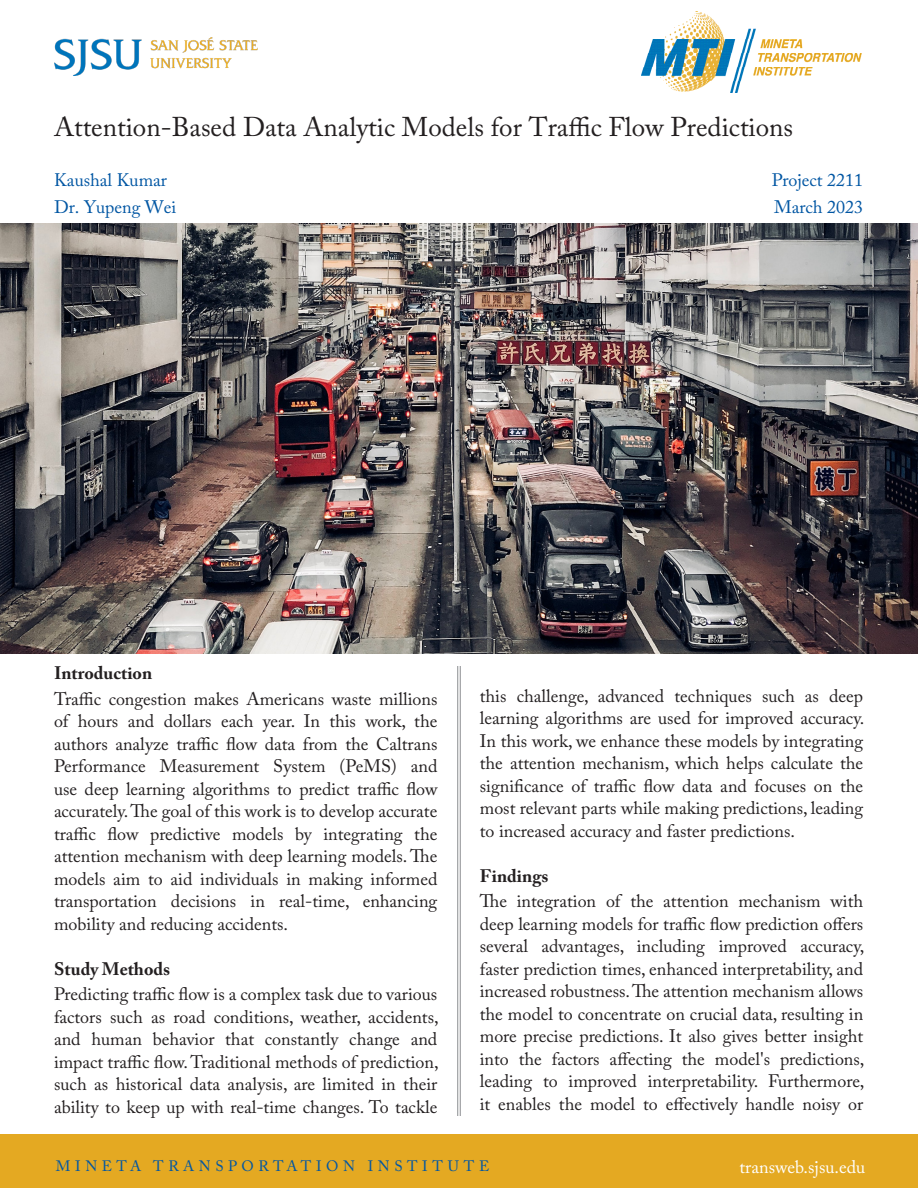
<style>
.page{position:relative;width:918px;height:1188px;background:#fff}
.page>*{position:absolute;margin:0;border:0;box-sizing:border-box;transform-origin:0 0}
.t1{font:27px "Adobe Caslon Pro";color:#231f20}
.Body_Text{font:18px/22.5px "Adobe Caslon Pro";color:#231f20;text-align:justify}
.Project____Month_Yea{font:18px/27px "Adobe Caslon Pro";color:#0156a3}
.t2{font:700 18px "Adobe Caslon Pro";color:#231f20}
.t3{font:18px "Adobe Caslon Pro";color:#fff}
.t4{font:15px "Adobe Caslon Pro";letter-spacing:.3em;color:#0156a3}
</style>
<div class="page">
<div style="left:0;top:1134px;width:918px;height:54px;background:#e4a922"></div>
<hr style="left:460px;top:666px;width:1px;height:450px;background:#8a8c8f">
<hr style="left:457px;top:666px;width:1px;height:450px;background:#8a8c8f">
<img style="left:54px;top:37px;width:203px;height:39px">
<img style="left:0;top:223px;width:918px;height:430px">
<img style="left:641px;top:12px;width:221px;height:80px">
<p class="t1" style="left:54px;top:111px;width:741px">Attention-Based Data Analytic Models for Traffic Flow Predictions</p>
<p class="Project____Month_Yea" style="left:54px;top:166px;width:124px">Kaushal Kumar<br>Dr. Yupeng Wei</p>
<p class="Project____Month_Yea" style="left:772px;top:166px;width:93px">Project 2211</p>
<p class="Project____Month_Yea" style="left:774px;top:193px;width:91px">March 2023</p>
<p class="t2" style="left:54px;top:662px;width:100px">Introduction</p>
<p class="Body_Text" style="left:54px;top:687px;width:385px">Traffic congestion makes Americans waste millions of hours and dollars each year. In this work, the authors analyze traffic flow data from the Caltrans Performance Measurement System (PeMS) and use deep learning algorithms to predict traffic flow accurately. The goal of this work is to develop accurate traffic flow predictive models by integrating the attention mechanism with deep learning models. The models aim to aid individuals in making informed transportation decisions in real-time, enhancing mobility and reducing accidents.</p>
<p class="t2" style="left:54px;top:958px;width:118px">Study Methods</p>
<p class="Body_Text" style="left:54px;top:983px;width:386px">Predicting traffic flow is a complex task due to various factors such as road conditions, weather, accidents, and human behavior that constantly change and impact traffic flow. Traditional methods of prediction, such as historical data analysis, are limited in their ability to keep up with real-time changes. To tackle</p>
<p class="Body_Text" style="left:480px;top:684px;width:386px">this challenge, advanced techniques such as deep learning algorithms are used for improved accuracy.<br>In this work, we enhance these models by integrating the attention mechanism, which helps calculate the significance of traffic flow data and focuses on the most relevant parts while making predictions, leading to increased accuracy and faster predictions.</p>
<p class="t2" style="left:480px;top:865px;width:70px">Findings</p>
<p class="Body_Text" style="left:480px;top:890px;width:386px">The integration of the attention mechanism with deep learning models for traffic flow prediction offers several advantages, including improved accuracy, faster prediction times, enhanced interpretability, and increased robustness. The attention mechanism allows the model to concentrate on crucial data, resulting in more precise predictions. It also gives better insight into the factors affecting the model's predictions, leading to improved interpretability. Furthermore, it enables the model to effectively handle noisy or</p>
<p class="t4" style="left:56px;top:1157px;width:435px">MINETA TRANSPORTATION INSTITUTE</p>
<p class="t3" style="left:740px;top:1156px;width:127px">transweb.sjsu.edu</p>
</div>
